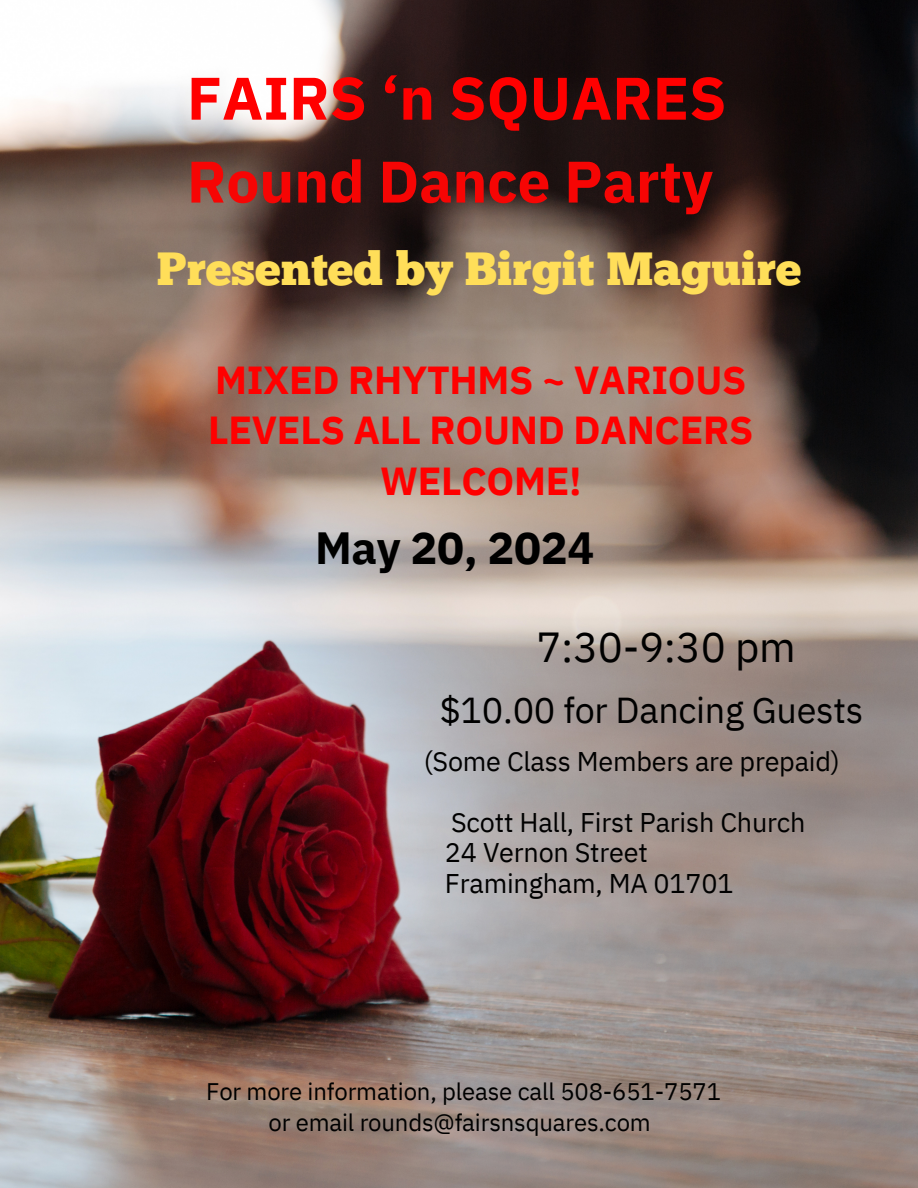
<style>
.page{position:relative;width:918px;height:1188px;background:#fff}
.page>*{position:absolute;margin:0;border:0;box-sizing:border-box;transform-origin:0 0}
.t1{font:700 60px "IBM Plex Sans";color:#f00}
.t2{font:700 58.5px "IBM Plex Sans";color:#f60504}
.t3{font:46.5px "Chunk Five";letter-spacing:.005em;color:#ffde59}
.t4{font:700 45px "IBM Plex Sans";letter-spacing:-.01em;color:#000}
.t5{font:42px "IBM Plex Sans";color:#000}
.t6{font:700 39px/50.7px "IBM Plex Sans";letter-spacing:-.01em;color:#f00;text-align:center}
.t7{font:36px "IBM Plex Sans";letter-spacing:-.01em;color:#000}
.t8{font:27px/30.3px "IBM Plex Sans";letter-spacing:-.01em;color:#000}
.t9{font:24px/31.5px "IBM Plex Sans";letter-spacing:-.005em;color:#000;text-align:center}
</style>
<div class="page">
<img style="left:0;top:0;width:918px;height:1188px">
<h1 class="t1" style="left:187px;top:58px;width:541px">FAIRS ‘n SQUARES</h1>
<p class="t2" style="left:187px;top:143px;width:528px">Round Dance Party</p>
<h2 class="t3" style="left:157px;top:250px;width:646px">Presented by Birgit Maguire</h2>
<h3 class="t6" style="left:208px;top:354px;width:547px">MIXED RHYTHMS ~ VARIOUS<br>LEVELS ALL ROUND DANCERS<br>WELCOME!</h3>
<h5 class="t4" style="left:315px;top:518px;width:281px">May 20, 2024</h5>
<h6 class="t5" style="left:536px;top:619px;width:261px">7:30-9:30 pm</h6>
<h6 class="t7" style="left:439px;top:687px;width:425px">$10.00 for Dancing Guests</h6>
<p class="t8" style="left:424px;top:746px;width:417px">(Some Class Members are prepaid)</p>
<p class="t8" style="left:445px;top:807px;width:362px">Scott Hall, First Parish Church<br>24 Vernon Street<br>Framingham, MA 01701</p>
<h4 class="t9" style="left:206px;top:1075px;width:517px">For more information, please call 508-651-7571 or email rounds@fairsnsquares.com</h4>
</div>
